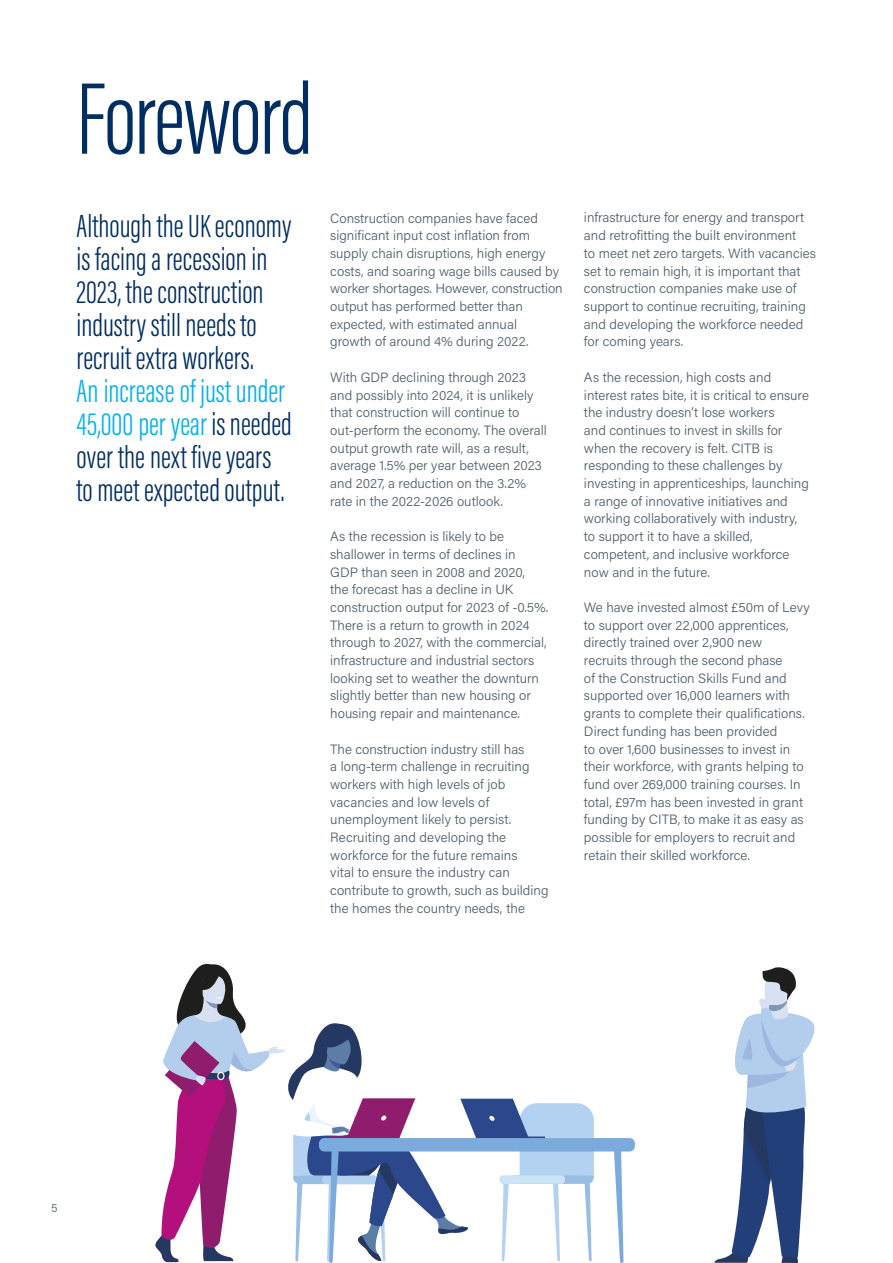
<style>
.page{position:relative;width:893px;height:1263px;background:#fff}
.page>*{position:absolute;margin:0;border:0;box-sizing:border-box;transform-origin:0 0}
.t1{font:300 105px "Acumin Pro Extra Cond";letter-spacing:-.015em;color:#002d62}
.t2{font:300 33px/33px "Acumin Pro Extra Cond";color:#002d62}
.t3{font:300 13.5px/17.7px "Acumin Pro";color:#4d5d68}
.t4{font:300 12px "Acumin Pro";color:#4d5d68}
.s1{color:#00b1eb}
</style>
<div class="page">
<svg style="left:614px;top:1151px;width:9px;height:112px"></svg>
<div style="left:319px;top:1138px;width:316px;height:13px;background:#7aabdc;border-radius:5px"></div>
<svg style="left:714px;top:967px;width:101px;height:296px"></svg>
<svg style="left:155px;top:963px;width:439px;height:300px"></svg>
<h1 class="t1" style="left:77px;top:56px;width:238px">Foreword</h1>
<h2 class="t2" style="left:77px;top:209px;width:216px">Although the UK economy is facing a recession in<br>2023, the construction industry still needs to recruit extra workers.</h2>
<h2 class="t2" style="left:77px;top:374px;width:217px"><span class="s1">An increase of just under<br>45,000 per year</span> is needed over the next five years to meet expected output.</h2>
<p class="t3" style="left:330px;top:208px;width:234px">Construction companies have faced significant input cost inflation from supply chain disruptions, high energy costs, and soaring wage bills caused by worker shortages. However, construction output has performed better than expected, with estimated annual<br>growth of around 4% during 2022.</p>
<p class="t3" style="left:330px;top:368px;width:218px">With GDP declining through 2023 and possibly into 2024, it is unlikely that construction will continue to out-perform the economy. The overall output growth rate will, as a result, average 1.5% per year between 2023 and 2027, a reduction on the 3.2% rate in the 2022-2026 outlook.</p>
<p class="t3" style="left:330px;top:527px;width:219px">As the recession is likely to be shallower in terms of declines in<br>GDP than seen in 2008 and 2020,<br>the forecast has a decline in UK construction output for 2023 of -0.5%.<br>There is a return to growth in 2024 through to 2027, with the commercial, infrastructure and industrial sectors looking set to weather the downturn slightly better than new housing or housing repair and maintenance.</p>
<p class="t3" style="left:330px;top:739px;width:220px">The construction industry still has<br>a long-term challenge in recruiting workers with high levels of job vacancies and low levels of unemployment likely to persist.<br>Recruiting and developing the workforce for the future remains<br>vital to ensure the industry can contribute to growth, such as building the homes the country needs, the</p>
<p class="t3" style="left:584px;top:208px;width:234px">infrastructure for energy and transport and retrofitting the built environment<br>to meet net zero targets. With vacancies set to remain high, it is important that construction companies make use of support to continue recruiting, training and developing the workforce needed for coming years.</p>
<p class="t3" style="left:584px;top:368px;width:226px">As the recession, high costs and interest rates bite, it is critical to ensure the industry doesn’t lose workers<br>and continues to invest in skills for when the recovery is felt. CITB is responding to these challenges by investing in apprenticeships, launching a range of innovative initiatives and working collaboratively with industry, to support it to have a skilled, competent, and inclusive workforce now and in the future.</p>
<p class="t3" style="left:584px;top:598px;width:227px">We have invested almost £50m of Levy to support over 22,000 apprentices, directly trained over 2,900 new<br>recruits through the second phase<br>of the Construction Skills Fund and supported over 16,000 learners with grants to complete their qualifications.<br>Direct funding has been provided<br>to over 1,600 businesses to invest in their workforce, with grants helping to fund over 269,000 training courses. In total, £97m has been invested in grant funding by CITB, to make it as easy as possible for employers to recruit and retain their skilled workforce.</p>
<p class="t4" style="left:51px;top:1199px;width:8px">5</p>
</div>
